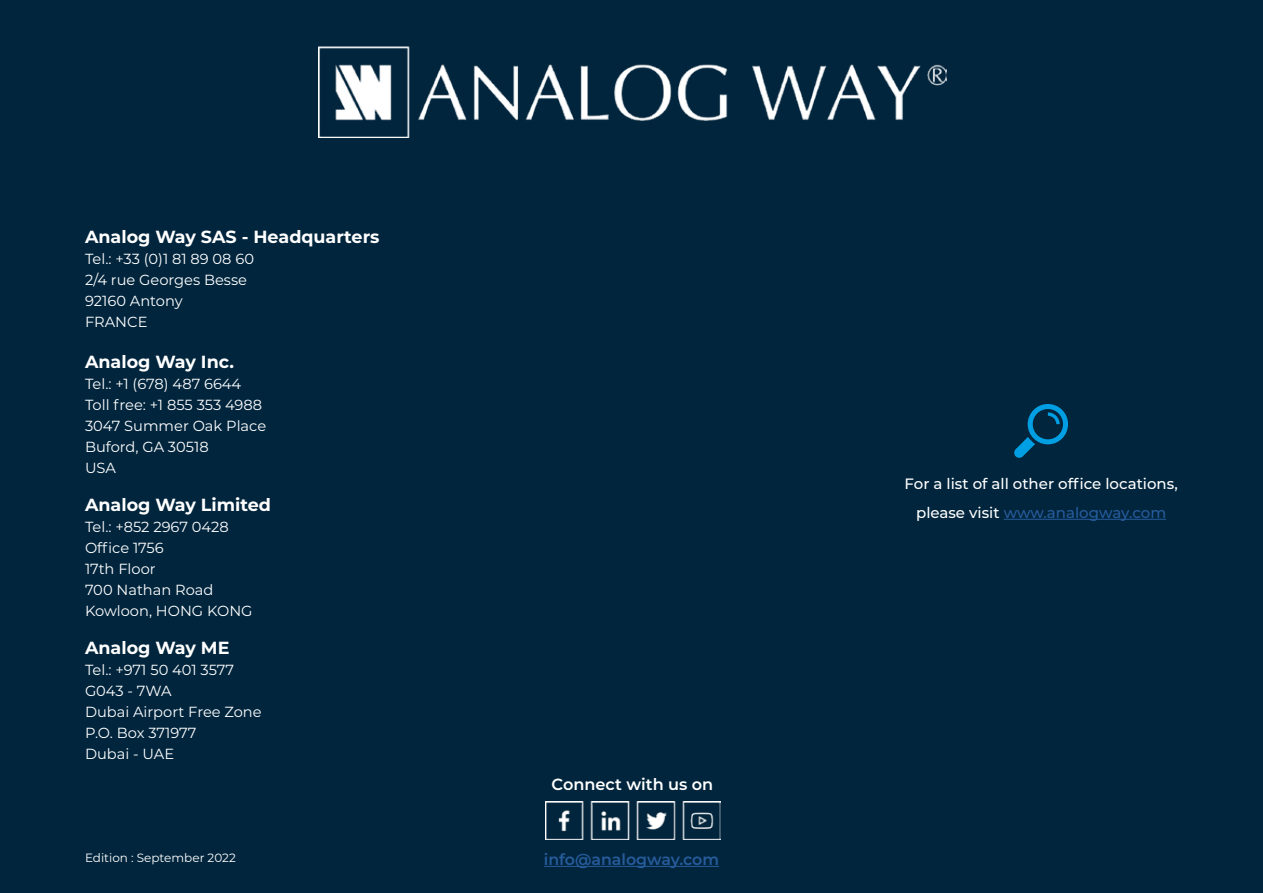
<style>
.page{position:relative;width:1263px;height:893px;background:#00253d}
.page>*{position:absolute;margin:0;border:0;box-sizing:border-box;transform-origin:0 0}
.t1{font:700 17.55px "Montserrat";color:#fff}
.t2{font:600 16.05px "Montserrat";color:#fff}
.t3{font:600 15.75px "Montserrat";color:#275b9b}
.t4{font:500 15px/28.5px "Montserrat";color:#fff;text-align:center}
.t5{font:14.55px/21px "Montserrat";color:#fff}
.t6{font:12px "Montserrat";color:#fff}
.s1{color:#275b9b}
</style>
<div class="page">
<img style="left:319px;top:47px;width:627px;height:91px">
<hr style="left:544px;top:866px;width:175px;height:1px;background:#275b9b">
<img style="left:545px;top:802px;width:175px;height:38px">
<hr style="left:1004px;top:519px;width:162px;height:1px;background:#275b9b">
<svg style="left:1014px;top:404px;width:54px;height:54px"></svg>
<p class="t1" style="left:85px;top:225px;width:296px">Analog Way SAS - Headquarters</p>
<p class="t5" style="left:85px;top:248px;width:171px">Tel.: +33 (0)1 81 89 08 60<br>2/4 rue Georges Besse<br>92160 Antony<br>FRANCE</p>
<p class="t1" style="left:85px;top:349px;width:151px">Analog Way Inc.</p>
<p class="t5" style="left:85px;top:373px;width:183px">Tel.: +1 (678) 487 6644<br>Toll free: +1 855 353 4988<br>3047 Summer Oak Place<br>Buford, GA 30518<br>USA</p>
<p class="t1" style="left:85px;top:492px;width:187px">Analog Way Limited</p>
<p class="t5" style="left:85px;top:516px;width:169px">Tel.: +852 2967 0428<br>Office 1756<br>17th Floor<br>700 Nathan Road<br>Kowloon, HONG KONG</p>
<p class="t1" style="left:85px;top:635px;width:146px">Analog Way ME</p>
<p class="t5" style="left:85px;top:659px;width:178px">Tel.: +971 50 401 3577<br>G043 - 7WA<br>Dubai Airport Free Zone<br>P.O. Box 371977<br>Dubai - UAE</p>
<p class="t6" style="left:85px;top:849px;width:152px">Edition : September 2022</p>
<p class="t2" style="left:552px;top:773px;width:163px">Connect with us on</p>
<p class="t3" style="left:544px;top:848px;width:177px">info@analogway.com</p>
<p class="t4" style="left:904px;top:469px;width:275px">For a list of all other office locations, please visit <span class="s1">www.analogway.com</span></p>
</div>
